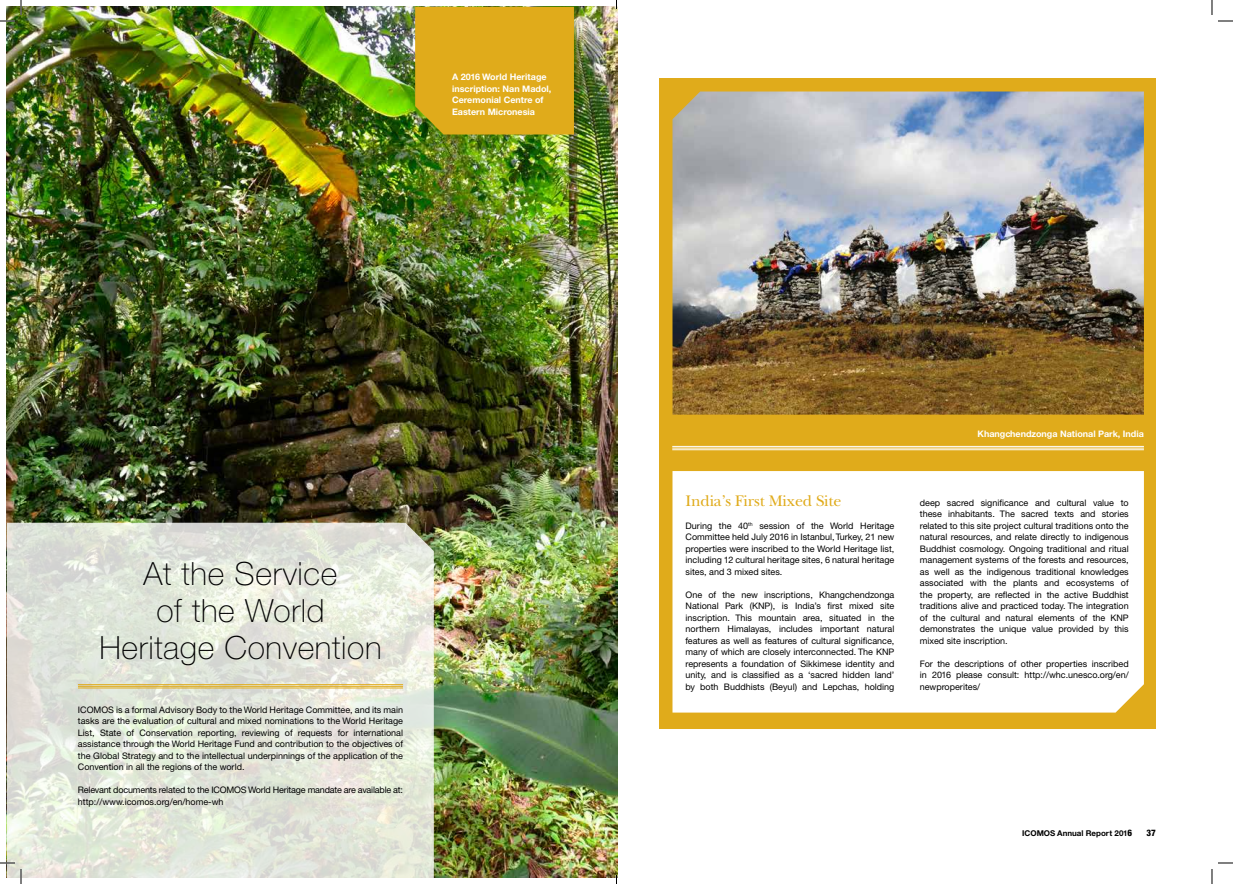
<style>
.page{position:relative;width:1233px;height:884px;background:#fff}
.page>*{position:absolute;margin:0;border:0;box-sizing:border-box;transform-origin:0 0}
.t1{font:100 32px/37px "Helvetica Neue";letter-spacing:.02em;color:#000;text-align:center}
.t2{font:16px "New Baskerville";letter-spacing:-.01em;color:#e0ab1b}
.t3{font:9px/11.5px "Helvetica Neue CE";color:#000;text-align:justify}
.t4{font:700 9px/11.5px "Helvetica Neue CE";color:#fff}
.t5{font:9px/11.5px "Helvetica Neue CE";letter-spacing:-.02em;color:#000}
.t6{font:800 condensed 9px "Helvetica Neue";color:#000}
.t7{font:700 8px "Helvetica Neue CE";color:#000}
.s1{font-family:"Helvetica Neue";font-weight:800;font-stretch:condensed;font-size:9px}
</style>
<div class="page">
<div style="left:659px;top:78px;width:496px;height:650px;background:#e0ab1b"></div>
<div style="left:672px;top:471px;width:472px;height:241px;background:#fff"></div>
<img style="left:7px;top:7px;width:610px;height:870px">
<svg style="left:7px;top:523px;width:427px;height:354px;background:#e2e5da"></svg>
<hr style="left:78px;top:684px;width:325px;height:1px;background:#e0ab1b">
<hr style="left:78px;top:686px;width:325px;height:1px;background:#e0ab1b">
<hr style="left:78px;top:688px;width:325px;height:1px;background:#e0ab1b">
<img style="left:672px;top:92px;width:472px;height:323px">
<hr style="left:672px;top:446px;width:472px;height:1px;background:#fff">
<hr style="left:672px;top:448px;width:472px;height:1px;background:#fff">
<hr style="left:672px;top:449px;width:472px;height:1px;background:#fff">
<div style="left:415px;top:7px;width:159px;height:128px;background:#e0ab1b"></div>
<svg style="left:1218px;top:20px;width:15px;height:2px"></svg>
<svg style="left:1218px;top:862px;width:15px;height:2px"></svg>
<svg style="left:0;top:0;width:22px;height:22px"></svg>
<svg style="left:0;top:862px;width:22px;height:22px"></svg>
<svg style="left:1211px;top:0;width:1px;height:15px"></svg>
<svg style="left:1211px;top:869px;width:1px;height:15px"></svg>
<p class="t4" style="left:452px;top:71px;width:101px">A 2016 World Heritage inscription: Nan Madol,<br>Ceremonial Centre of<br>Eastern Micronesia</p>
<h1 class="t1" style="left:99px;top:555px;width:284px">At the Service<br>of the World<br>Heritage Convention</h1>
<p class="t3" style="left:78px;top:704px;width:327px">ICOMOS is a formal Advisory Body to the World Heritage Committee, and its main tasks are the evaluation of cultural and mixed nominations to the World Heritage List, State of Conservation reporting, reviewing of requests for international assistance through the World Heritage Fund and contribution to the objectives of the Global Strategy and to the intellectual underpinnings of the application of the Convention in all the regions of the world.</p>
<p class="t5" style="left:78px;top:784px;width:327px">Relevant documents related to the ICOMOS World Heritage mandate are available at: http://www.icomos.org/en/home-wh</p>
<h2 class="t2" style="left:685px;top:491px;width:158px">India’s First Mixed Site</h2>
<p class="t3" style="left:685px;top:520px;width:210px">During the 40<sup>th</sup> session of the World Heritage Committee held July 2016 in Istanbul, Turkey, 21 new properties were inscribed to the World Heritage list, including 12 cultural heritage sites, 6 natural heritage sites, and 3 mixed sites.</p>
<p class="t3" style="left:685px;top:589px;width:210px">One of the new inscriptions, Khangchendzonga National Park (KNP), is India’s first mixed site inscription. This mountain area, situated in the northern Himalayas, includes important natural features as well as features of cultural significance, many of which are closely interconnected. The KNP represents a foundation of Sikkimese identity and unity, and is classified as a ‘sacred hidden land’ by both Buddhists (Beyul) and Lepchas, holding</p>
<p class="t4" style="left:977px;top:428px;width:168px">Khangchendzonga National Park, India</p>
<p class="t3" style="left:920px;top:497px;width:210px">deep sacred significance and cultural value to these inhabitants. The sacred texts and stories related to this site project cultural traditions onto the natural resources, and relate directly to indigenous Buddhist cosmology. Ongoing traditional and ritual management systems of the forests and resources, as well as the indigenous traditional knowledges associated with the plants and ecosystems of the property, are reflected in the active Buddhist traditions alive and practiced today. The integration of the cultural and natural elements of the KNP demonstrates the unique value provided by this mixed site inscription.</p>
<p class="t3" style="left:920px;top:658px;width:210px">For the descriptions of other properties inscribed in 2016 please consult: http://whc.unesco.org/en/ newproperites/</p>
<p class="t7" style="left:1022px;top:828px;width:112px">ICOMOS Annual Report 201<span class="s1">6</span></p>
<p class="t6" style="left:1146px;top:827px;width:11px">37</p>
</div>
